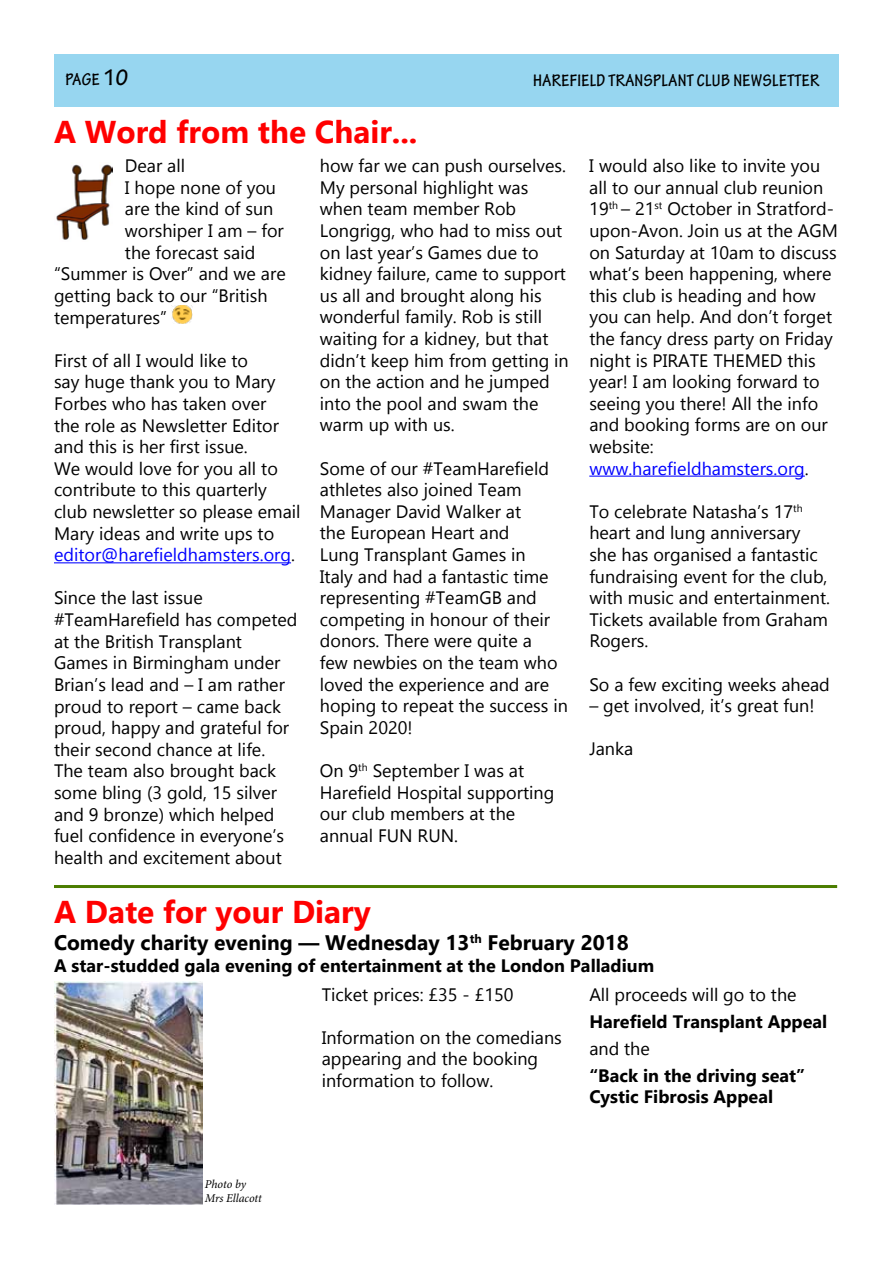
<style>
.page{position:relative;width:893px;height:1263px;background:#fff}
.page>*{position:absolute;margin:0;border:0;box-sizing:border-box;transform-origin:0 0}
.t1{font:700 31.5px "Gadugi";color:#f00}
.t2{font:700 21px "Gadugi";color:#000}
.t3{font:18px/21.6px "Gadugi";color:#000}
.t4{font:700 18px/21.6px "Gadugi";color:#000}
.t5{font:700 condensed 18px "Tekton Pro";letter-spacing:.02em;color:#000}
.t6{font:italic 12px/14.4px "Minion Pro";letter-spacing:-.005em;color:#000}
.s1{font-size:24px}
.s2{color:#00f}
</style>
<div class="page">
<div style="left:54px;top:54px;width:785px;height:52px;background:#97d6f0"></div>
<hr style="left:54px;top:562px;width:237px;height:1px;background:#00f">
<img style="left:172px;top:305px;width:20px;height:19px">
<img style="left:56px;top:164px;width:56px;height:76px">
<img style="left:54px;top:981px;width:149px;height:223px">
<hr style="left:589px;top:476px;width:216px;height:1px;background:#00f">
<hr style="left:54px;top:885px;width:783px;height:3px;background:#4c7d00">
<p class="t5" style="left:65px;top:69px;width:64px">PAGE <span class="s1">10</span></p>
<p class="t5" style="left:533px;top:70px;width:288px">HAREFIELD TRANSPLANT CLUB NEWSLETTER</p>
<h1 class="t1" style="left:54px;top:113px;width:365px">A Word from the Chair...</h1>
<p class="t3" style="left:125px;top:155px;width:62px">Dear all</p>
<p class="t3" style="left:125px;top:176px;width:153px">I hope none of you</p>
<p class="t3" style="left:125px;top:198px;width:150px">are the kind of sun</p>
<p class="t3" style="left:125px;top:220px;width:160px">worshiper I am – for</p>
<p class="t3" style="left:125px;top:241px;width:132px">the forecast said</p>
<p class="t3" style="left:54px;top:263px;width:233px">“Summer is Over” and we are</p>
<p class="t3" style="left:54px;top:284px;width:215px">getting back to our “British</p>
<p class="t3" style="left:54px;top:306px;width:114px">temperatures”</p>
<p class="t3" style="left:54px;top:350px;width:248px">First of all I would like to<br>say huge thank you to Mary<br>Forbes who has taken over<br>the role as Newsletter Editor and this is her first issue.<br>We would love for you all to contribute to this quarterly club newsletter so please email<br>Mary ideas and write ups to <span class="s2">editor@harefieldhamsters.org</span>.</p>
<p class="t3" style="left:54px;top:587px;width:245px">Since the last issue #TeamHarefield has competed at the British Transplant<br>Games in Birmingham under<br>Brian’s lead and – I am rather proud to report – came back proud, happy and grateful for their second chance at life.<br>The team also brought back some bling (3 gold, 15 silver and 9 bronze) which helped fuel confidence in everyone’s health and excitement about</p>
<p class="t3" style="left:320px;top:155px;width:250px">how far we can push ourselves.<br>My personal highlight was when team member Rob<br>Longrigg, who had to miss out on last year’s Games due to kidney failure, came to support us all and brought along his wonderful family. Rob is still waiting for a kidney, but that didn’t keep him from getting in on the action and he jumped into the pool and swam the warm up with us.</p>
<p class="t3" style="left:320px;top:457px;width:250px">Some of our #TeamHarefield athletes also joined Team<br>Manager David Walker at<br>the European Heart and<br>Lung Transplant Games in<br>Italy and had a fantastic time representing #TeamGB and competing in honour of their donors. There were quite a<br>few newbies on the team who loved the experience and are hoping to repeat the success in<br>Spain 2020!</p>
<p class="t3" style="left:320px;top:760px;width:236px">On 9<sup>th</sup> September I was at<br>Harefield Hospital supporting our club members at the annual FUN RUN.</p>
<p class="t3" style="left:589px;top:155px;width:250px">I would also like to invite you all to our annual club reunion<br>19<sup>th</sup> – 21<sup>st</sup> October in Stratford&shy;upon-Avon. Join us at the AGM on Saturday at 10am to discuss what’s been happening, where this club is heading and how you can help. And don’t forget the fancy dress party on Friday night is PIRATE THEMED this year! I am looking forward to seeing you there! All the info and booking forms are on our website: <span class="s2">www.harefieldhamsters.org</span>.</p>
<p class="t3" style="left:589px;top:500px;width:242px">To celebrate Natasha’s 17<sup>th </sup>heart and lung anniversary she has organised a fantastic fundraising event for the club, with music and entertainment.<br>Tickets available from Graham<br>Rogers.</p>
<p class="t3" style="left:589px;top:673px;width:242px">So a few exciting weeks ahead</p>
<p class="t3" style="left:589px;top:695px;width:227px">– get involved, it’s great fun!</p>
<p class="t3" style="left:589px;top:738px;width:45px">Janka</p>
<h1 class="t1" style="left:54px;top:893px;width:318px">A Date for your Diary</h1>
<p class="t2" style="left:54px;top:930px;width:576px">Comedy charity evening — Wednesday 13<sup>th</sup> February 2018</p>
<p class="t4" style="left:54px;top:954px;width:602px">A star-studded gala evening of entertainment at the London Palladium</p>
<p class="t3" style="left:322px;top:983px;width:193px">Ticket prices: £35 - £150</p>
<p class="t3" style="left:322px;top:1026px;width:242px">Information on the comedians appearing and the booking information to follow.</p>
<p class="t3" style="left:589px;top:983px;width:209px">All proceeds will go to the</p>
<p class="t4" style="left:589px;top:1010px;width:239px">Harefield Transplant Appeal</p>
<p class="t3" style="left:589px;top:1037px;width:62px">and the</p>
<p class="t4" style="left:589px;top:1064px;width:217px">“Back in the driving seat”<br>Cystic Fibrosis Appeal</p>
<p class="t6" style="left:205px;top:1177px;width:59px">Photo by<br>Mrs Ellacott</p>
</div>
